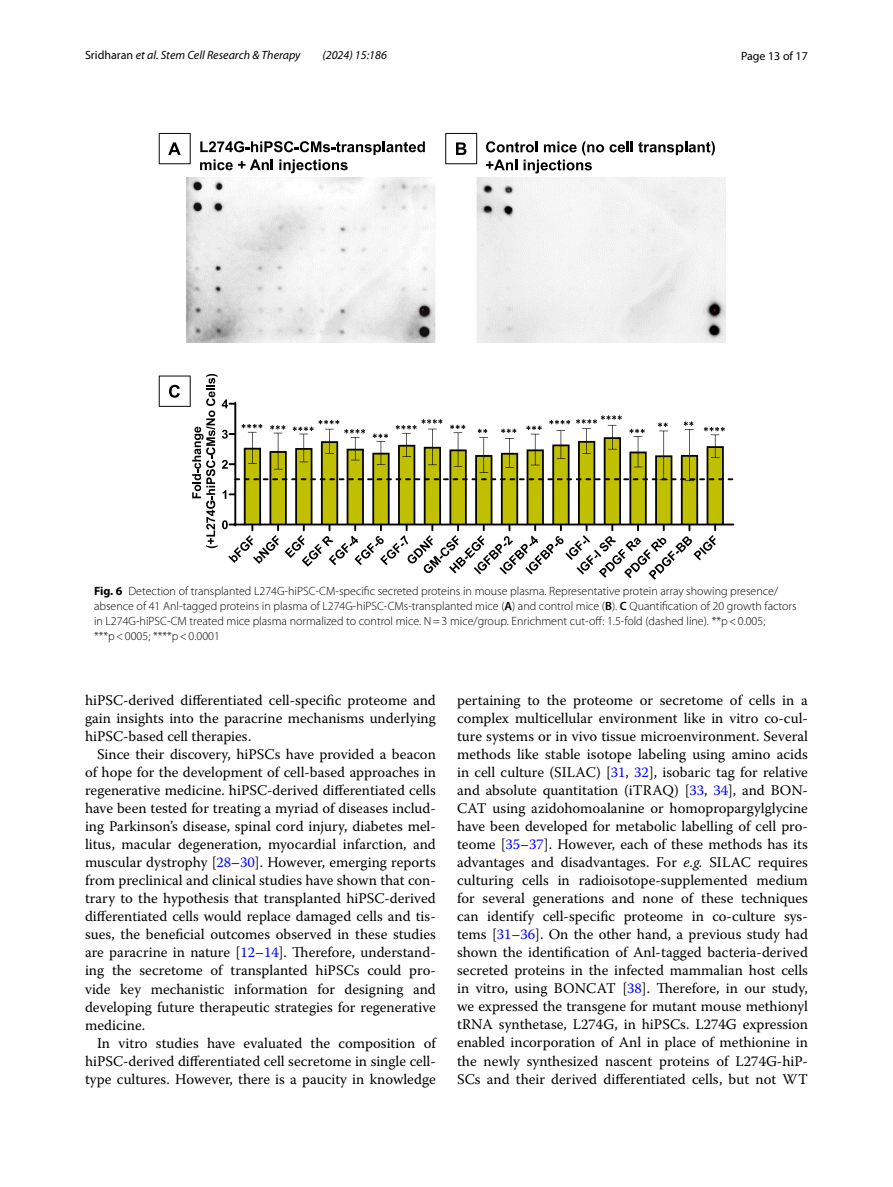
<style>
.page{position:relative;width:893px;height:1187px;background:#fff}
.page>*{position:absolute;margin:0;border:0;box-sizing:border-box;transform-origin:0 0}
.t1{font:14.7px/18px "Warnock Pro";color:#000;text-align:justify}
.t2{font:300 12px/15px "Myriad Pro";color:#000}
.t3{font:italic 12px "Myriad Pro";color:#000}
.t4{font:12px "Myriad Pro";color:#000}
.s1{font-style:normal}
.s2{font-weight:700}
.s3{font-weight:600}
.s4{color:#00f}
.s5{font-style:italic}
</style>
<div class="page">
<img style="left:187px;top:177px;width:539px;height:165px">
<svg style="left:159px;top:133px;width:32px;height:31px"></svg>
<svg style="left:445px;top:133px;width:32px;height:31px"></svg>
<svg style="left:200px;top:141px;width:225px;height:32px"></svg>
<svg style="left:486px;top:141px;width:229px;height:32px"></svg>
<svg style="left:159px;top:374px;width:575px;height:205px"></svg>
<p class="t3" style="left:85px;top:48px;width:217px"><span class="s1">Sridharan</span> et al. Stem Cell Research &amp; Therapy</p>
<p class="t3" style="left:322px;top:48px;width:66px">(2024) 15:186</p>
<p class="t4" style="left:741px;top:48px;width:68px">Page 13 of 17</p>
<p class="t2" style="left:94px;top:583px;width:704px"><span class="s2">Fig. 6</span> Detection of transplanted L274G-hiPSC-CM-specific secreted proteins in mouse plasma. Representative protein array showing presence/ absence of 41 Anl-tagged proteins in plasma of L274G-hiPSC-CMs-transplanted mice (<span class="s3">A</span>) and control mice (<span class="s3">B</span>). <span class="s3">C</span> Quantification of 20 growth factors in L274G-hiPSC-CM treated mice plasma normalized to control mice. N=3 mice/group. Enrichment cut-off: 1.5-fold (dashed line). **p&lt;0.005; ***p&lt;0005; ****p&lt;0.0001</p>
<p class="t1" style="left:85px;top:691px;width:352px">hiPSC-derived differentiated cell-specific proteome and gain insights into the paracrine mechanisms underlying hiPSC-based cell therapies.</p>
<p class="t1" style="left:85px;top:745px;width:352px;text-indent:12px">Since their discovery, hiPSCs have provided a beacon of hope for the development of cell-based approaches in regenerative medicine. hiPSC-derived differentiated cells have been tested for treating a myriad of diseases includ&shy;ing Parkinson’s disease, spinal cord injury, diabetes mel&shy;litus, macular degeneration, myocardial infarction, and muscular dystrophy [<span class="s4">28</span>–<span class="s4">30</span>]. However, emerging reports from preclinical and clinical studies have shown that con&shy;trary to the hypothesis that transplanted hiPSC-derived differentiated cells would replace damaged cells and tis&shy;sues, the beneficial outcomes observed in these studies are paracrine in nature [<span class="s4">12</span>–<span class="s4">14</span>]. Therefore, understand&shy;ing the secretome of transplanted hiPSCs could pro&shy;vide key mechanistic information for designing and developing future therapeutic strategies for regenerative medicine.</p>
<p class="t1" style="left:85px;top:1033px;width:352px;text-indent:12px">In vitro studies have evaluated the composition of hiPSC-derived differentiated cell secretome in single cell&shy;type cultures. However, there is a paucity in knowledge</p>
<p class="t1" style="left:457px;top:691px;width:352px">pertaining to the proteome or secretome of cells in a complex multicellular environment like in vitro co-cul&shy;ture systems or in vivo tissue microenvironment. Several methods like stable isotope labeling using amino acids in cell culture (SILAC) [<span class="s4">31</span>, <span class="s4">32</span>], isobaric tag for relative and absolute quantitation (iTRAQ) [<span class="s4">33</span>, <span class="s4">34</span>], and BON-CAT using azidohomoalanine or homopropargylglycine have been developed for metabolic labelling of cell pro&shy;teome [<span class="s4">35</span>–<span class="s4">37</span>]. However, each of these methods has its advantages and disadvantages. For <span class="s5">e.g.</span> SILAC requires culturing cells in radioisotope-supplemented medium for several generations and none of these techniques can identify cell-specific proteome in co-culture sys&shy;tems [<span class="s4">31</span>–<span class="s4">36</span>]. On the other hand, a previous study had shown the identification of Anl-tagged bacteria-derived secreted proteins in the infected mammalian host cells in vitro, using BONCAT [<span class="s4">38</span>]. Therefore, in our study, we expressed the transgene for mutant mouse methionyl tRNA synthetase, L274G, in hiPSCs. L274G expression enabled incorporation of Anl in place of methionine in the newly synthesized nascent proteins of L274G-hiP-SCs and their derived differentiated cells, but not WT</p>
</div>
